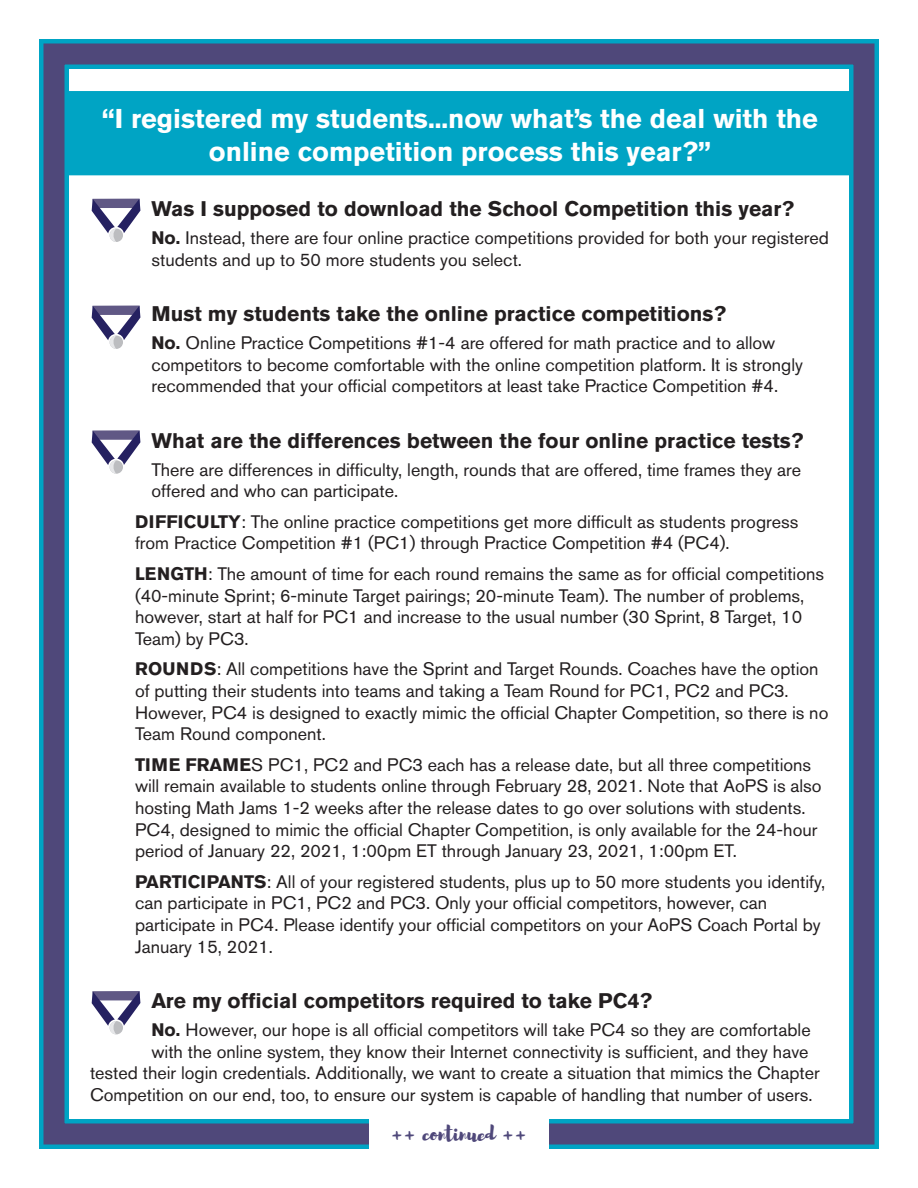
<style>
.page{position:relative;width:918px;height:1188px;background:#fff}
.page>*{position:absolute;margin:0;border:0;box-sizing:border-box;transform-origin:0 0}
.t1{font:700 27px/32.4px "Akzidenz Grotesk BE";color:#fff;text-align:center}
.Question{font:700 21px "Akzidenz Grotesk BE";color:#231f20}
.t2{font:21px "Brusher";color:#4f487a}
.Answer{font:18px/21.6px "Akzidenz Grotesk BE";color:#231f20}
.s1{font-weight:700}
</style>
<div class="page">
<div style="left:53px;top:91px;width:812px;height:84px;background:#00a4c4"></div>
<div style="left:39px;top:39px;width:840px;height:1110px;border:30px solid #00a4c4"></div>
<div style="left:44px;top:44px;width:830px;height:1100px;border:21px solid #4f487a"></div>
<svg style="left:92px;top:199px;width:48px;height:43px"></svg>
<svg style="left:92px;top:306px;width:48px;height:43px"></svg>
<svg style="left:92px;top:430px;width:48px;height:44px"></svg>
<svg style="left:92px;top:991px;width:48px;height:43px"></svg>
<div style="left:369px;top:1109px;width:180px;height:50px;background:#fff"></div>
<p class="t1" style="left:102px;top:103px;width:718px">“I registered my students...now what’s the deal with the online competition process this year?”</p>
<p class="Question" style="left:152px;top:197px;width:644px">Was I supposed to download the School Competition this year?</p>
<p class="Answer" style="left:152px;top:227px;width:679px"><span class="s1">No.</span> Instead, there are four online practice competitions provided for both your registered students and up to 50 more students you select.</p>
<p class="Question" style="left:152px;top:302px;width:576px">Must my students take the online practice competitions?</p>
<p class="Answer" style="left:152px;top:332px;width:653px"><span class="s1">No.</span> Online Practice Competitions #1-4 are offered for math practice and to allow competitors to become comfortable with the online competition platform. It is strongly recommended that your official competitors at least take Practice Competition #4.</p>
<p class="Question" style="left:152px;top:429px;width:654px">What are the differences between the four online practice tests?</p>
<p class="Answer" style="left:152px;top:458px;width:651px">There are differences in difficulty, length, rounds that are offered, time frames they are offered and who can participate.</p>
<p class="Answer" style="left:135px;top:511px;width:665px"><span class="s1">DIFFICULTY</span>: The online practice competitions get more difficult as students progress from Practice Competition #1 (PC1) through Practice Competition #4 (PC4).</p>
<p class="Answer" style="left:135px;top:563px;width:691px"><span class="s1">LENGTH</span>: The amount of time for each round remains the same as for official competitions (40-minute Sprint; 6-minute Target pairings; 20-minute Team). The number of problems, however, start at half for PC1 and increase to the usual number (30 Sprint, 8 Target, 10<br>Team) by PC3.</p>
<p class="Answer" style="left:135px;top:658px;width:695px"><span class="s1">ROUNDS</span>: All competitions have the Sprint and Target Rounds. Coaches have the option of putting their students into teams and taking a Team Round for PC1, PC2 and PC3.<br>However, PC4 is designed to exactly mimic the official Chapter Competition, so there is no Team Round component.</p>
<p class="Answer" style="left:135px;top:754px;width:688px"><span class="s1">TIME FRAME</span>S PC1, PC2 and PC3 each has a release date, but all three competitions will remain available to students online through February 28, 2021. Note that AoPS is also hosting Math Jams 1-2 weeks after the release dates to go over solutions with students.<br>PC4, designed to mimic the official Chapter Competition, is only available for the 24-hour period of January 22, 2021, 1:00pm ET through January 23, 2021, 1:00pm ET.</p>
<p class="Answer" style="left:135px;top:871px;width:692px"><span class="s1">PARTICIPANTS</span>: All of your registered students, plus up to 50 more students you identify, can participate in PC1, PC2 and PC3. Only your official competitors, however, can participate in PC4. Please identify your official competitors on your AoPS Coach Portal by January 15, 2021.</p>
<p class="Question" style="left:152px;top:989px;width:502px">Are my official competitors required to take PC4?</p>
<p class="Answer" style="left:152px;top:1019px;width:661px"><span class="s1">No.</span> However, our hope is all official competitors will take PC4 so they are comfortable</p>
<p class="Answer" style="left:152px;top:1040px;width:659px">with the online system, they know their Internet connectivity is sufficient, and they have</p>
<p class="Answer" style="left:90px;top:1062px;width:731px">tested their login credentials. Additionally, we want to create a situation that mimics the Chapter</p>
<p class="Answer" style="left:90px;top:1084px;width:724px">Competition on our end, too, to ensure our system is capable of handling that number of users.</p>
<p class="t2" style="left:391px;top:1123px;width:138px">++ continued ++</p>
</div>
